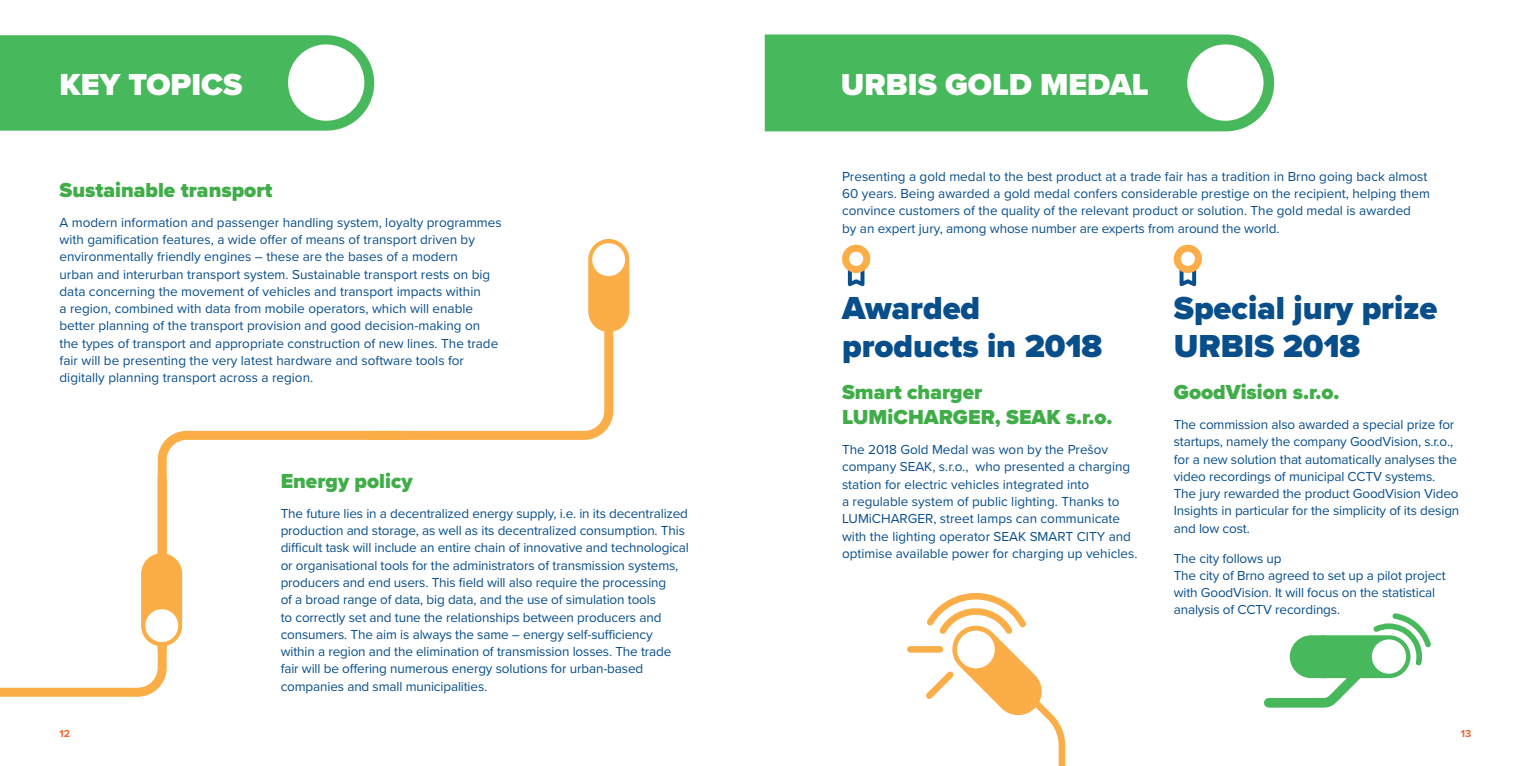
<style>
.page{position:relative;width:1531px;height:766px;background:#fff}
.page>*{position:absolute;margin:0;border:0;box-sizing:border-box;transform-origin:0 0}
.t1{font:900 33px/37.5px "Proxima Nova";color:#074e8b}
.t2{font:900 31.5px "Proxima Nova";color:#fff}
.t3{font:900 21px/25.2px "Proxima Nova";color:#41ad49}
.t4{font:13.5px/17.2px "Proxima Nova";color:#074e8b}
.t5{font:700 10.5px "Proxima Nova";color:#f26534}
</style>
<div class="page">
<svg style="left:1264px;top:613px;width:167px;height:95px"></svg>
<div style="left:0;top:35px;width:374px;height:96px;background:#48b85c"></div>
<div style="left:288px;top:44px;width:76px;height:77px;background:#fff;border-radius:50%"></div>
<div style="left:764px;top:34px;width:511px;height:98px;background:#48b85c"></div>
<div style="left:1187px;top:44px;width:76px;height:77px;background:#fff;border-radius:50%"></div>
<svg style="left:0;top:555px;width:167px;height:142px"></svg>
<svg style="left:414px;top:319px;width:204px;height:121px"></svg>
<svg style="left:153px;top:430px;width:261px;height:229px"></svg>
<div style="left:141px;top:553px;width:41px;height:93px;background:#fbae47;border-radius:21px"></div>
<div style="left:145px;top:609px;width:33px;height:33px;background:#fff;border-radius:50%"></div>
<div style="left:588px;top:239px;width:41px;height:93px;background:#fbae47;border-radius:21px"></div>
<div style="left:592px;top:243px;width:33px;height:33px;background:#fff;border-radius:50%"></div>
<div style="left:910px;top:646px;width:30px;height:6px;background:#fbae47"></div>
<svg style="left:920px;top:593px;width:146px;height:172px"></svg>
<svg style="left:842px;top:244px;width:28px;height:42px"></svg>
<svg style="left:1173px;top:244px;width:29px;height:42px"></svg>
<h2 class="t2" style="left:60px;top:61px;width:184px">KEY TOPICS</h2>
<h3 class="t3" style="left:60px;top:177px;width:214px">Sustainable transport</h3>
<p class="t4" style="left:60px;top:213px;width:444px">A modern information and passenger handling system, loyalty programmes with gamification features, a wide offer of means of transport driven by environmentally friendly engines – these are the bases of a modern<br>urban and interurban transport system. Sustainable transport rests on big data concerning the movement of vehicles and transport impacts within<br>a region, combined with data from mobile operators, which will enable better planning of the transport provision and good decision-making on the types of transport and appropriate construction of new lines. The trade fair will be presenting the very latest hardware and software tools for digitally planning transport across a region.</p>
<h3 class="t3" style="left:281px;top:468px;width:134px">Energy policy</h3>
<p class="t4" style="left:281px;top:504px;width:410px">The future lies in a decentralized energy supply, i.e. in its decentralized production and storage, as well as its decentralized consumption. This difficult task will include an entire chain of innovative and technological or organisational tools for the administrators of transmission systems, producers and end users. This field will also require the processing<br>of a broad range of data, big data, and the use of simulation tools<br>to correctly set and tune the relationships between producers and consumers. The aim is always the same – energy self-sufficiency within a region and the elimination of transmission losses. The trade fair will be offering numerous energy solutions for urban-based companies and small municipalities.</p>
<h2 class="t2" style="left:841px;top:61px;width:309px">URBIS GOLD MEDAL</h2>
<p class="t4" style="left:842px;top:167px;width:589px">Presenting a gold medal to the best product at a trade fair has a tradition in Brno going back almost 60 years. Being awarded a gold medal confers considerable prestige on the recipient, helping them convince customers of the quality of the relevant product or solution. The gold medal is awarded<br>by an expert jury, among whose number are experts from around the world.</p>
<h1 class="t1" style="left:842px;top:289px;width:262px">Awarded products in 2018</h1>
<h3 class="t3" style="left:842px;top:379px;width:272px">Smart charger<br>LUMiCHARGER, SEAK s.r.o.</h3>
<p class="t4" style="left:842px;top:440px;width:297px">The 2018 Gold Medal was won by the Prešov company SEAK, s.r.o., who presented a charging station for electric vehicles integrated into<br>a regulable system of public lighting. Thanks to LUMiCHARGER, street lamps can communicate with the lighting operator SEAK SMART CITY and optimise available power for charging up vehicles.</p>
<h1 class="t1" style="left:1174px;top:289px;width:265px">Special jury prize<br>URBIS 2018</h1>
<h3 class="t3" style="left:1174px;top:379px;width:167px">GoodVision s.r.o.</h3>
<p class="t4" style="left:1174px;top:415px;width:287px">The commission also awarded a special prize for startups, namely the company GoodVision, s.r.o., for a new solution that automatically analyses the video recordings of municipal CCTV systems.<br>The jury rewarded the product GoodVision Video Insights in particular for the simplicity of its design and low cost.</p>
<p class="t4" style="left:1174px;top:548px;width:273px">The city follows up<br>The city of Brno agreed to set up a pilot project with GoodVision. It will focus on the statistical analysis of CCTV recordings.</p>
<p class="t5" style="left:60px;top:725px;width:12px">12</p>
<p class="t5" style="left:1461px;top:725px;width:12px">13</p>
</div>
